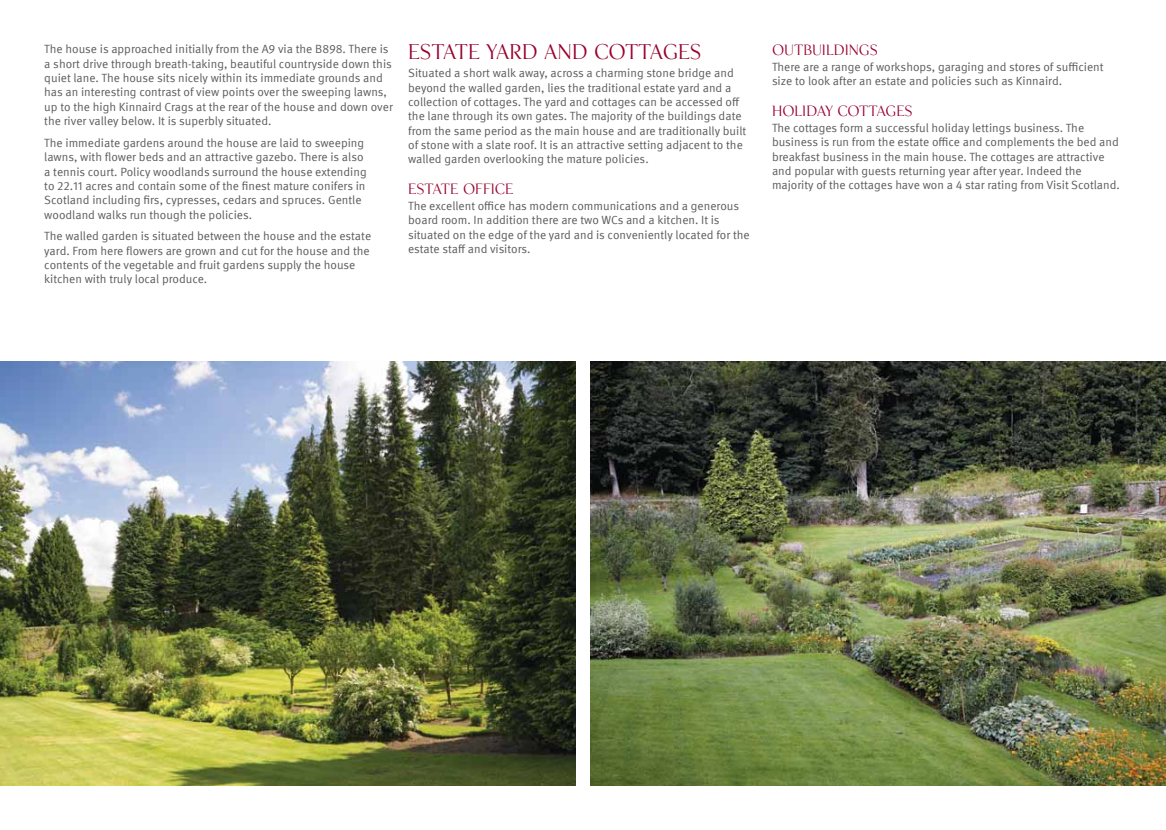
<style>
.page{position:relative;width:1166px;height:830px;background:#fff}
.page>*{position:absolute;margin:0;border:0;box-sizing:border-box;transform-origin:0 0}
.t1{font:18.75px "KF Display";color:#98002e}
.t2{font:13.12px "KF Display";color:#98002e}
.t3{font:11.88px/14.4px "KF Meta OT";color:#5b5b5d}
</style>
<div class="page">
<img style="left:0;top:361px;width:576px;height:424px">
<img style="left:590px;top:361px;width:576px;height:424px">
<p class="t3" style="left:44px;top:42px;width:350px">The house is approached initially from the A9 via the B898. There is a short drive through breath-taking, beautiful countryside down this quiet lane. The house sits nicely within its immediate grounds and has an interesting contrast of view points over the sweeping lawns, up to the high Kinnaird Crags at the rear of the house and down over the river valley below. It is superbly situated.</p>
<p class="t3" style="left:44px;top:135px;width:324px">The immediate gardens around the house are laid to sweeping lawns, with flower beds and an attractive gazebo. There is also a tennis court. Policy woodlands surround the house extending to 22.11 acres and contain some of the finest mature conifers in Scotland including firs, cypresses, cedars and spruces. Gentle woodland walks run though the policies.</p>
<p class="t3" style="left:44px;top:229px;width:328px">The walled garden is situated between the house and the estate yard. From here flowers are grown and cut for the house and the contents of the vegetable and fruit gardens supply the house kitchen with truly local produce.</p>
<h1 class="t1" style="left:408px;top:41px;width:295px">ESTATE YARD AND COTTAGES</h1>
<p class="t3" style="left:408px;top:66px;width:340px">Situated a short walk away, across a charming stone bridge and beyond the walled garden, lies the traditional estate yard and a collection of cottages. The yard and cottages can be accessed off the lane through its own gates. The majority of the buildings date from the same period as the main house and are traditionally built of stone with a slate roof. It is an attractive setting adjacent to the walled garden overlooking the mature policies.</p>
<p class="t2" style="left:408px;top:181px;width:106px">ESTATE OFFICE</p>
<p class="t3" style="left:408px;top:199px;width:343px">The excellent office has modern communications and a generous board room. In addition there are two WCs and a kitchen. It is situated on the edge of the yard and is conveniently located for the estate staff and visitors.</p>
<p class="t2" style="left:772px;top:42px;width:107px">OUTBUILDINGS</p>
<p class="t3" style="left:772px;top:60px;width:333px">There are a range of workshops, garaging and stores of sufficient size to look after an estate and policies such as Kinnaird.</p>
<p class="t2" style="left:772px;top:103px;width:142px">HOLIDAY COTTAGES</p>
<p class="t3" style="left:772px;top:121px;width:349px">The cottages form a successful holiday lettings business. The business is run from the estate office and complements the bed and breakfast business in the main house. The cottages are attractive and popular with guests returning year after year. Indeed the majority of the cottages have won a 4 star rating from Visit Scotland.</p>
</div>
